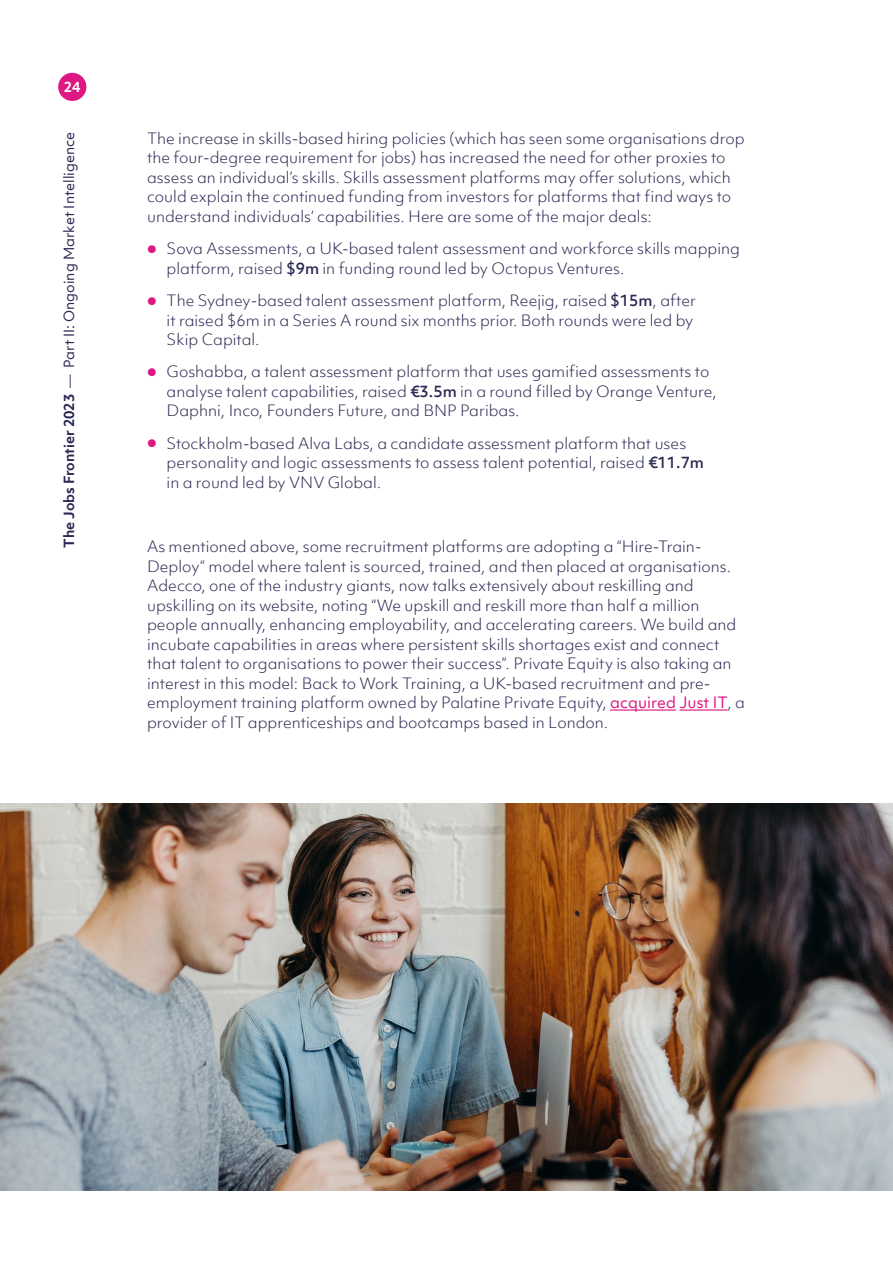
<style>
.page{position:relative;width:893px;height:1263px;background:#fff}
.page>*{position:absolute;margin:0;border:0;box-sizing:border-box;transform-origin:0 0}
.Body_copy{font:300 15px/19.5px "Objektiv Mk 1";color:#292954}
.t1{font:13.5px "Objektiv Mk 1";color:#292954}
.t2{font:700 13.5px "Objektiv Mk 1";color:#fff}
.s1{font-weight:700}
.s2{font-weight:300}
.s3{font-family:"Inter";font-weight:400;font-size:10.5px;color:#de1782}
.s4{font-weight:500}
.s5{font-weight:400;color:#de1782}
</style>
<div class="page">
<div style="left:58px;top:73px;width:28px;height:28px;background:#de1782;border-radius:50%"></div>
<hr style="left:610px;top:709px;width:66px;height:2px;background:#de1782">
<hr style="left:679px;top:709px;width:49px;height:2px;background:#de1782">
<img style="left:0;top:804px;width:893px;height:387px">
<p class="t2" style="left:64px;top:78px;width:18px">24</p>
<p class="t1" style="left:60px;top:548px;width:418px;rotate:-90deg"><span class="s1">The Jobs Frontier 2023</span> <span class="s2">—</span> Part II: Ongoing Market Intelligence</p>
<p class="Body_copy" style="left:147px;top:129px;width:599px">The increase in skills-based hiring policies (which has seen some organisations drop the four-degree requirement for jobs) has increased the need for other proxies to assess an individual’s skills. Skills assessment platforms may offer solutions, which could explain the continued funding from investors for platforms that find ways to understand individuals’ capabilities. Here are some of the major deals:</p>
<p class="Body_copy" style="left:167px;top:239px;width:575px;text-indent:-20px"><span class="s3">●</span> Sova Assessments, a UK-based talent assessment and workforce skills mapping platform, raised <span class="s4">$9m</span> in funding round led by Octopus Ventures.</p>
<p class="Body_copy" style="left:167px;top:291px;width:531px;text-indent:-20px"><span class="s3">●</span> The Sydney-based talent assessment platform, Reejig, raised <span class="s4">$15m</span>, after it raised $6m in a Series A round six months prior. Both rounds were led by<br>Skip Capital.</p>
<p class="Body_copy" style="left:167px;top:362px;width:552px;text-indent:-20px"><span class="s3">●</span> Goshabba, a talent assessment platform that uses gamified assessments to analyse talent capabilities, raised <span class="s4">€3.5m</span> in a round filled by Orange Venture,<br>Daphni, Inco, Founders Future, and BNP Paribas.</p>
<p class="Body_copy" style="left:167px;top:433px;width:539px;text-indent:-20px"><span class="s3">●</span> Stockholm-based Alva Labs, a candidate assessment platform that uses personality and logic assessments to assess talent potential, raised <span class="s4">€11.7m </span>in a round led by VNV Global.</p>
<p class="Body_copy" style="left:147px;top:537px;width:599px">As mentioned above, some recruitment platforms are adopting a “Hire-Train-Deploy” model where talent is sourced, trained, and then placed at organisations.<br>Adecco, one of the industry giants, now talks extensively about reskilling and upskilling on its website, noting “We upskill and reskill more than half a million people annually, enhancing employability, and accelerating careers. We build and incubate capabilities in areas where persistent skills shortages exist and connect that talent to organisations to power their success”. Private Equity is also taking an interest in this model: Back to Work Training, a UK-based recruitment and pre&shy;employment training platform owned by Palatine Private Equity, <span class="s5">acquired Just IT</span>, a provider of IT apprenticeships and bootcamps based in London.</p>
</div>
